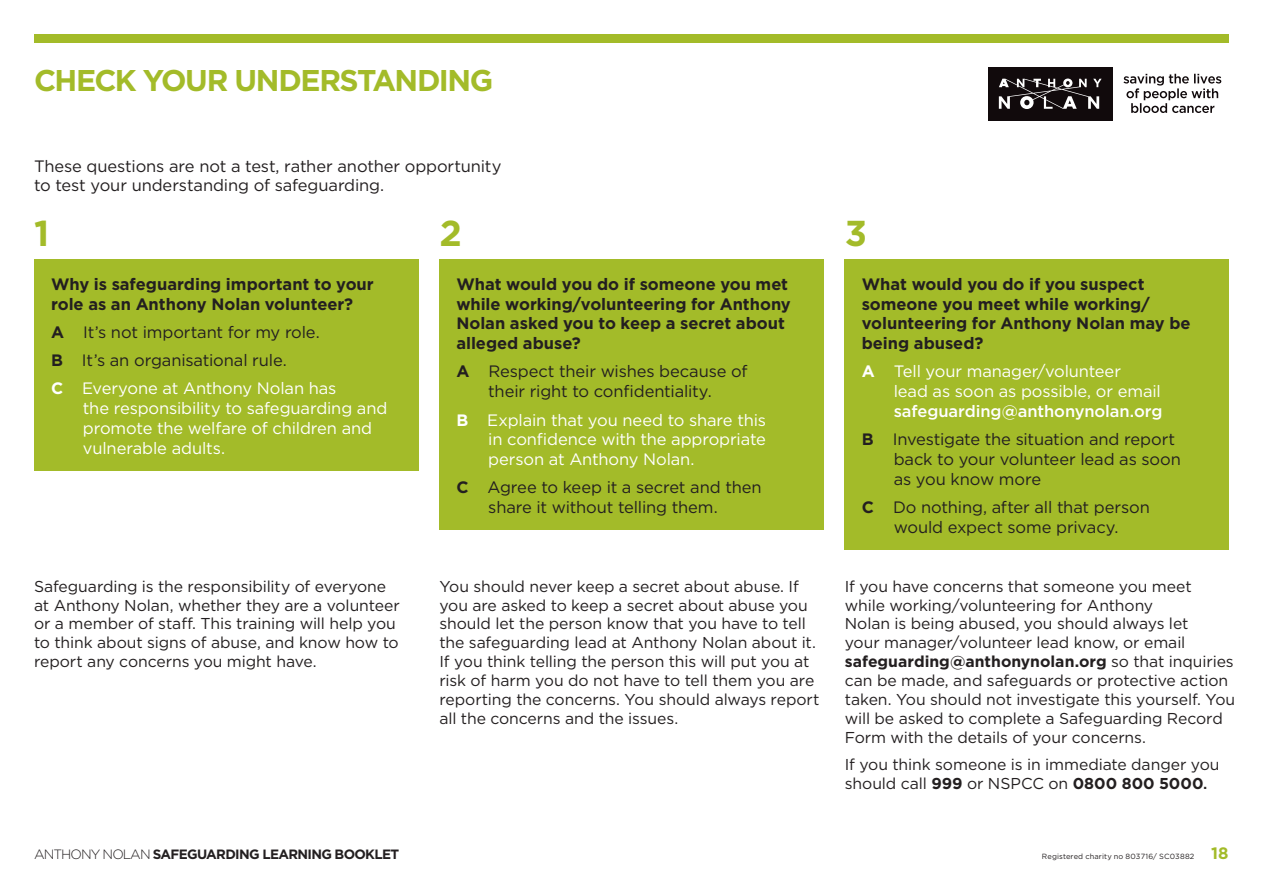
<style>
.page{position:relative;width:1263px;height:893px;background:#fff}
.page>*{position:absolute;margin:0;border:0;box-sizing:border-box;transform-origin:0 0}
.Body_11pts{font:700 36px "Gotham";color:#a3bb29}
.Heading_20pts{font:700 30px "Gotham";letter-spacing:-.05em;color:#a3bb29}
.Body_11pts-2{font:16.5px/19.8px "Gotham";letter-spacing:-.01em;color:#231f20}
.Body_11pts-3{font:700 16.5px/19.8px "Gotham";letter-spacing:-.005em;color:#231f20}
.Body_11pts-4{font:16.5px/19.8px "Gotham";letter-spacing:-.01em;color:#fff}
.Body_11pts-5{font:500 16.5px/19.8px "Gotham";letter-spacing:-.005em;color:#fff}
.Body_11pts-6{font:15.75px/18.9px "Gotham";letter-spacing:-.005em;color:#231f20}
.t1{font:700 13.5px "Gotham";letter-spacing:-.05em;color:#231f20}
.t2{font:7.5px "Gotham";letter-spacing:.015em;color:#231f20}
.s1{font-weight:700}
.s2{font-weight:400}
.s3{font-weight:500}
.s4{font-weight:300}
.s5{font-weight:700;font-size:16.5px;color:#a3bb29}
</style>
<div class="page">
<div style="left:988px;top:67px;width:124px;height:53px;background:#110a0c"></div>
<svg style="left:999px;top:79px;width:102px;height:30px"></svg>
<svg style="left:1123px;top:74px;width:98px;height:39px"></svg>
<div style="left:34px;top:34px;width:1195px;height:9px;background:#a3bb29"></div>
<div style="left:845px;top:259px;width:384px;height:291px;background:#a3bb29"></div>
<div style="left:34px;top:259px;width:384px;height:212px;background:#a3bb29"></div>
<div style="left:439px;top:259px;width:384px;height:271px;background:#a3bb29"></div>
<p class="Heading_20pts" style="left:34px;top:61px;width:461px">CHECK YOUR UNDERSTANDING</p>
<p class="Body_11pts-2" style="left:34px;top:155px;width:469px">These questions are not a test, rather another opportunity to test your understanding of safeguarding.</p>
<p class="Body_11pts" style="left:34px;top:210px;width:17px">1</p>
<p class="Body_11pts" style="left:439px;top:210px;width:24px">2</p>
<p class="Body_11pts" style="left:845px;top:210px;width:24px">3</p>
<p class="Body_11pts-3" style="left:456px;top:274px;width:336px">What would you do if someone you met while working/volunteering for Anthony<br>Nolan asked you to keep a secret about alleged abuse?</p>
<p class="Body_11pts-2" style="left:456px;top:361px;width:293px"><span class="s1">A</span> Respect their wishes because of</p>
<p class="Body_11pts-2" style="left:488px;top:381px;width:225px">their right to confidentiality.</p>
<p class="Body_11pts-4" style="left:456px;top:409px;width:311px"><span class="s1">B</span> Explain that you need to share this</p>
<p class="Body_11pts-4" style="left:488px;top:429px;width:279px">in confidence with the appropriate person at Anthony Nolan.</p>
<p class="Body_11pts-2" style="left:456px;top:477px;width:307px"><span class="s1">C</span> Agree to keep it a secret and then</p>
<p class="Body_11pts-2" style="left:488px;top:497px;width:231px">share it without telling them.</p>
<p class="Body_11pts-3" style="left:51px;top:274px;width:324px">Why is safeguarding important to your role as an Anthony Nolan volunteer?</p>
<p class="Body_11pts-2" style="left:51px;top:322px;width:270px"><span class="s1">A</span> It’s not important for my role.</p>
<p class="Body_11pts-2" style="left:51px;top:350px;width:237px"><span class="s1">B</span> It’s an organisational rule.</p>
<p class="Body_11pts-4" style="left:51px;top:378px;width:287px"><span class="s1">C</span> Everyone at Anthony Nolan has</p>
<p class="Body_11pts-4" style="left:83px;top:398px;width:306px">the responsibility to safeguarding and promote the welfare of children and vulnerable adults.</p>
<p class="Body_11pts-3" style="left:862px;top:274px;width:330px">What would you do if you suspect someone you meet while working/ volunteering for Anthony Nolan may be being abused?</p>
<p class="Body_11pts-4" style="left:862px;top:361px;width:261px"><span class="s1">A</span> Tell your manager/volunteer</p>
<p class="Body_11pts-5" style="left:894px;top:381px;width:270px"><span class="s2">lead as soon as possible, or email </span>safeguarding@anthonynolan.org</p>
<p class="Body_11pts-2" style="left:862px;top:429px;width:315px"><span class="s1">B</span> Investigate the situation and report</p>
<p class="Body_11pts-2" style="left:894px;top:449px;width:289px">back to your volunteer lead as soon as you know more</p>
<p class="Body_11pts-2" style="left:862px;top:497px;width:289px"><span class="s1">C</span> Do nothing, after all that person</p>
<p class="Body_11pts-2" style="left:894px;top:517px;width:226px">would expect some privacy.</p>
<p class="Body_11pts-6" style="left:34px;top:576px;width:367px">Safeguarding is the responsibility of everyone at Anthony Nolan, whether they are a volunteer or a member of staff. This training will help you to think about signs of abuse, and know how to report any concerns you might have.</p>
<p class="Body_11pts-6" style="left:439px;top:576px;width:382px">You should never keep a secret about abuse. If you are asked to keep a secret about abuse you should let the person know that you have to tell the safeguarding lead at Anthony Nolan about it.<br>If you think telling the person this will put you at risk of harm you do not have to tell them you are reporting the concerns. You should always report all the concerns and the issues.</p>
<p class="Body_11pts-6" style="left:845px;top:576px;width:392px">If you have concerns that someone you meet while working/volunteering for Anthony<br>Nolan is being abused, you should always let<br>your manager/volunteer lead know, or email <span class="s1">safeguarding@anthonynolan.org</span> so that inquiries can be made, and safeguards or protective action taken. You should not investigate this yourself. You will be asked to complete a Safeguarding Record Form with the details of your concerns.</p>
<p class="Body_11pts-6" style="left:845px;top:755px;width:376px">If you think someone is in immediate danger you should call <span class="s1">999</span> or NSPCC on <span class="s1">0800 800 5000</span><span class="s3">.</span></p>
<p class="t1" style="left:34px;top:845px;width:367px"><span class="s4">ANTHONY NOLAN</span> SAFEGUARDING LEARNING BOOKLET</p>
<p class="t2" style="left:1042px;top:851px;width:188px">Registered charity no 803716/ SC03882 <span class="s5">18</span></p>
</div>
